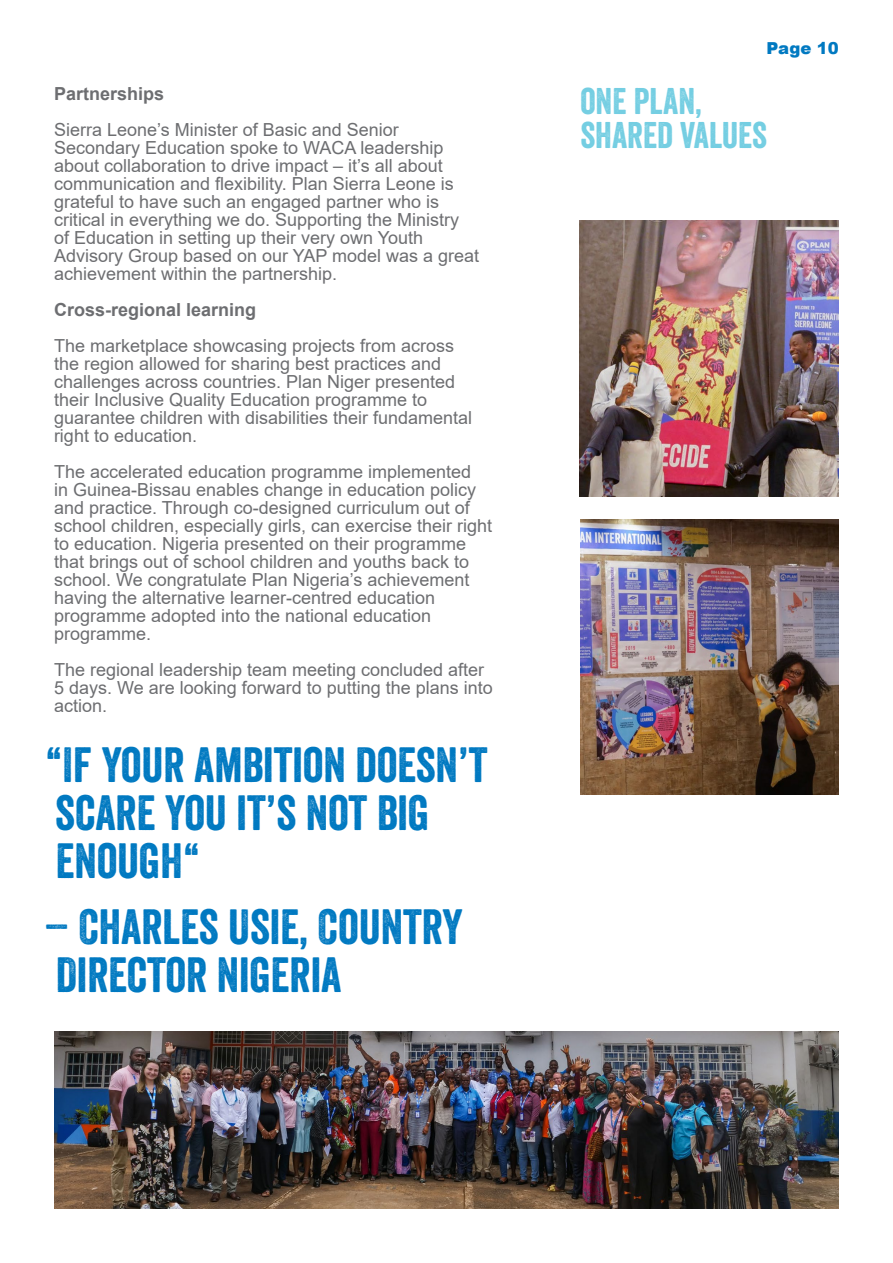
<style>
.page{position:relative;width:893px;height:1263px;background:#fff}
.page>*{position:absolute;margin:0;border:0;box-sizing:border-box;transform-origin:0 0}
.t1{font:48px/48px "Veneer";color:#0079c1}
.t2{font:36px/34.5px "Veneer";color:#74cee2}
.t3{font:18px/18px "Arial";color:#6d6e71}
.t4{font:700 18px "Arial";color:#6d6e71}
.t5{font:900 16.5px "Arial";color:#0079c1}
</style>
<div class="page">
<img style="left:580px;top:221px;width:258px;height:275px">
<img style="left:54px;top:1031px;width:785px;height:178px">
<img style="left:580px;top:519px;width:259px;height:275px">
<p class="t4" style="left:54px;top:81px;width:112px">Partnerships</p>
<p class="t3" style="left:54px;top:121px;width:427px">Sierra Leone’s Minister of Basic and Senior Secondary Education spoke to WACA leadership about collaboration to drive impact – it’s all about communication and flexibility. Plan Sierra Leone is grateful to have such an engaged partner who is critical in everything we do. Supporting the Ministry<br>of Education in setting up their very own Youth Advisory Group based on our YAP model was a great achievement within the partnership.</p>
<p class="t4" style="left:54px;top:297px;width:204px">Cross-regional learning</p>
<p class="t3" style="left:54px;top:337px;width:420px">The marketplace showcasing projects from across the region allowed for sharing best practices and challenges across countries. Plan Niger presented their Inclusive Quality Education programme to guarantee children with disabilities their fundamental right to education.</p>
<p class="t3" style="left:54px;top:463px;width:440px">The accelerated education programme implemented<br>in Guinea-Bissau enables change in education policy and practice. Through co-designed curriculum out of school children, especially girls, can exercise their right to education. Nigeria presented on their programme that brings out of school children and youths back to school. We congratulate Plan Nigeria’s achievement having the alternative learner-centred education programme adopted into the national education programme.</p>
<p class="t3" style="left:54px;top:661px;width:440px">The regional leadership team meeting concluded after<br>5 days. We are looking forward to putting the plans into action.</p>
<h1 class="t1" style="left:45px;top:740px;width:444px">“IF YOUR AMBITION DOESN’T<br>SCARE YOU IT’S NOT BIG<br>ENOUGH“</h1>
<h1 class="t1" style="left:44px;top:902px;width:420px">– CHARLES USIE, COUNTRY<br>DIRECTOR NIGERIA</h1>
<p class="t5" style="left:766px;top:36px;width:74px">Page 10</p>
<h2 class="t2" style="left:580px;top:83px;width:188px">ONE PLAN,<br>SHARED VALUES</h2>
</div>
